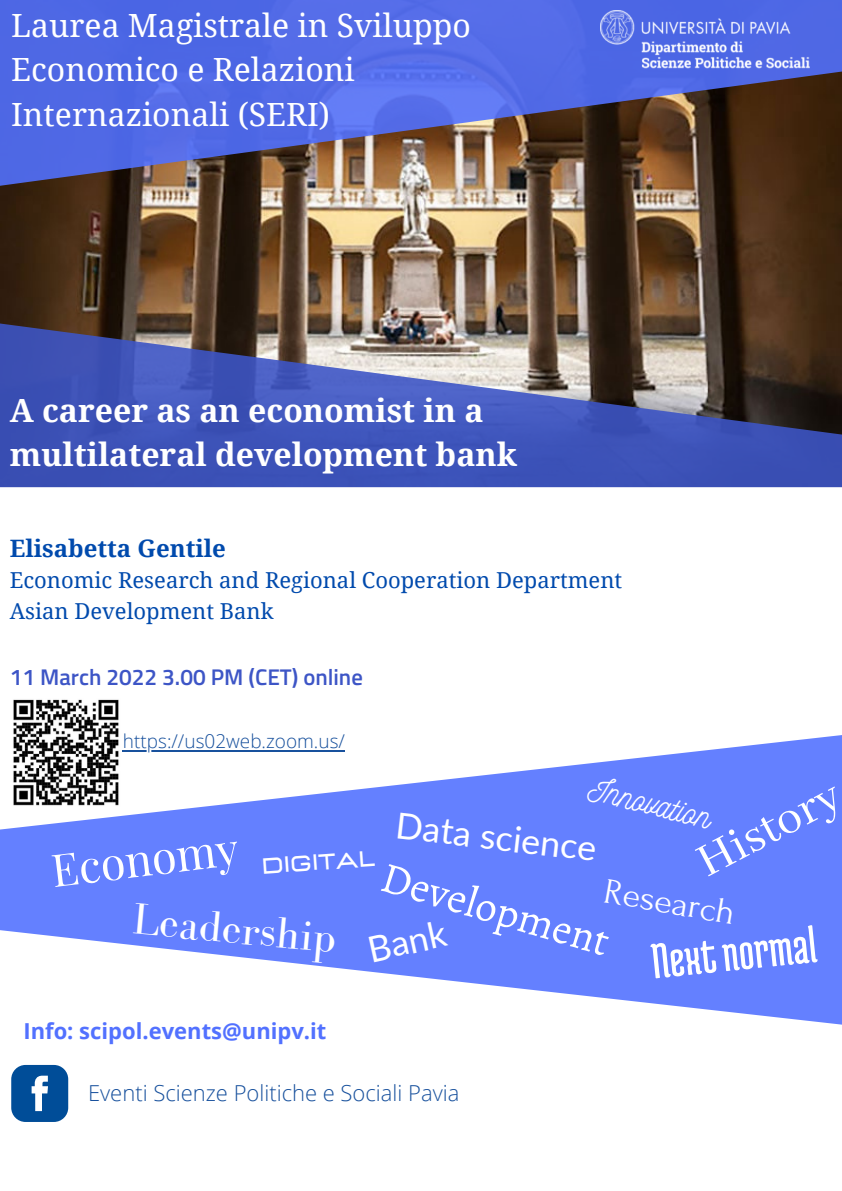
<style>
.page{position:relative;width:842px;height:1191px;background:#fff}
.page>*{position:absolute;margin:0;border:0;box-sizing:border-box;transform-origin:0 0}
.t1{font:53px "Medula One";color:#fff}
.t2{font:51px "Abhaya Libre";color:#fff}
.t3{font:45.1px "Bodoni FLF";color:#fff}
.t4{font:45px "Playfair Display";color:#fff}
.t5{font:43px "Alegreya";color:#fff}
.t6{font:36px "Lato";color:#fff}
.t7{font:36px "Forum";color:#fff}
.t8{font:34.2px "Nickainley";color:#fff}
.t9{font:32px/44.2px "Droid Serif";color:#fff}
.t10{font:700 32px/44.2px "Droid Serif";color:#fff}
.t11{font:700 24px "Droid Serif";color:#004aad}
.t12{font:600 22.7px "Titillium Web";color:#3d55c6}
.t13{font:22px "Droid Serif";color:#004aad}
.t14{font:300 22px "Open Sans";color:#18519d}
.t15{font:700 22px "Open Sans";color:#5271ff}
.t16{font:700 22px "Lastica";color:#fff}
.t17{font:300 19px "Open Sans";color:#18519d}
</style>
<div class="page">
<img style="left:0;top:196px;width:842px;height:291px">
<svg style="left:0;top:735px;width:842px;height:290px;fill:#6480ff"></svg>
<svg style="left:0;top:0;width:842px;height:196px;background:#585ea3"></svg>
<svg style="left:11px;top:1064px;width:57px;height:57px;background:#2b6ba9"></svg>
<img style="left:600px;top:10px;width:210px;height:62px">
<img style="left:11px;top:699px;width:110px;height:108px">
<hr style="left:123px;top:749px;width:222px;height:2px;background:#18519d">
<p class="t9" style="left:11px;top:4px;width:461px">Laurea Magistrale in Sviluppo<br>Economico e Relazioni<br>Internazionali (SERI)</p>
<p class="t10" style="left:10px;top:388px;width:509px">A career as an economist in a multilateral development bank</p>
<p class="t11" style="left:10px;top:535px;width:218px">Elisabetta Gentile</p>
<p class="t13" style="left:10px;top:567px;width:614px">Economic Research and Regional Cooperation Department</p>
<p class="t13" style="left:10px;top:598px;width:265px">Asian Development Bank</p>
<p class="t12" style="left:10px;top:659px;width:355px">11 March 2022 3.00 PM (CET) online</p>
<p class="t17" style="left:123px;top:728px;width:224px">https://us02web.zoom.us/</p>
<p class="t8" style="left:595px;top:765px;width:127px;rotate:14deg">Innovation</p>
<p class="t5" style="left:390px;top:848px;width:237px;rotate:16deg">Development</p>
<p class="t2" style="left:687px;top:839px;width:157px;rotate:-28deg">History</p>
<p class="t6" style="left:399px;top:802px;width:203px;rotate:7deg">Data science</p>
<p class="t4" style="left:48px;top:838px;width:189px;rotate:-7deg">Economy</p>
<p class="t16" style="left:261px;top:855px;width:115px;rotate:-4deg">Digital</p>
<p class="t7" style="left:608px;top:871px;width:134px;rotate:10deg">Research</p>
<p class="t3" style="left:135px;top:894px;width:205px;rotate:5deg">Leadership</p>
<p class="t6" style="left:363px;top:928px;width:81px;rotate:-13deg">Bank</p>
<p class="t1" style="left:649px;top:933px;width:167px;rotate:-6deg">Nextnormal</p>
<p class="t15" style="left:23px;top:1015px;width:305px">Info: scipol.events@unipv.it</p>
<p class="t14" style="left:88px;top:1077px;width:373px">Eventi Scienze Politiche e Sociali Pavia</p>
</div>
